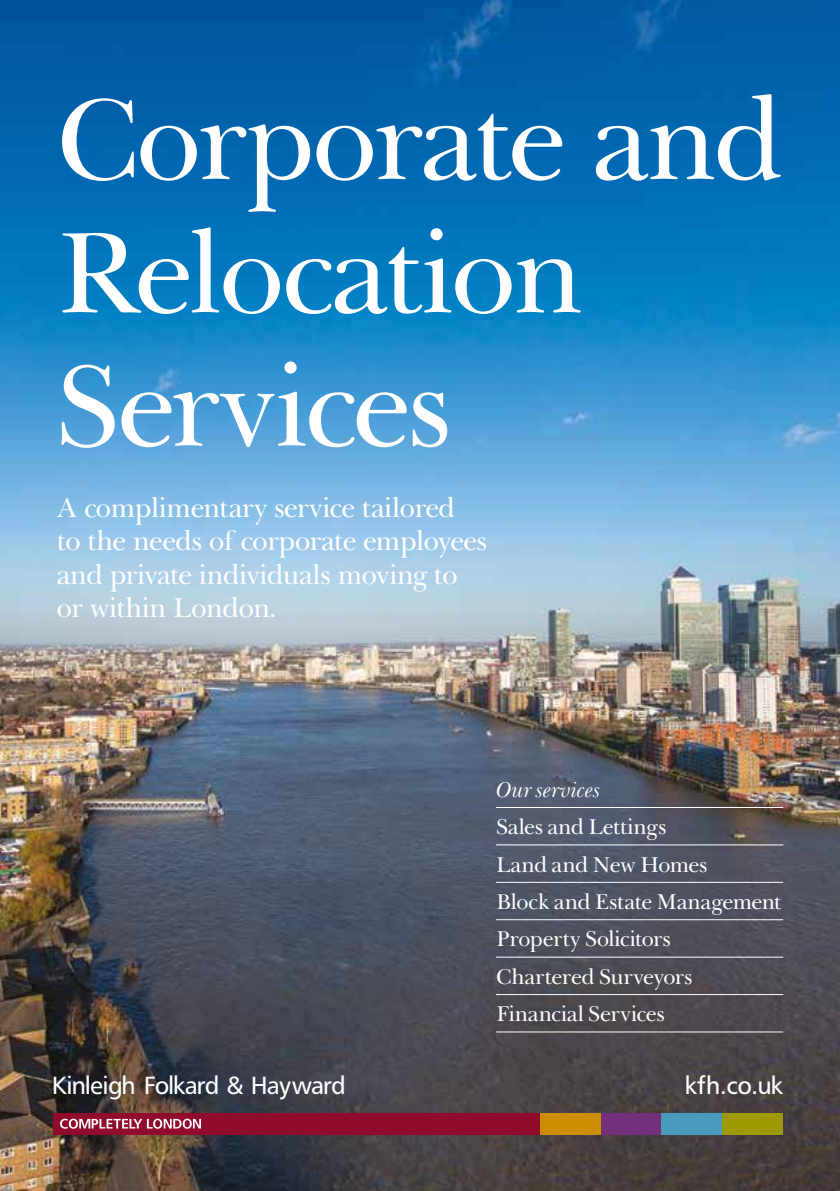
<style>
.page{position:relative;width:840px;height:1191px;background:#fff}
.page>*{position:absolute;margin:0;border:0;box-sizing:border-box;transform-origin:0 0}
.t1{font:118px/133.2px "WHS1 Baskerville";letter-spacing:-.02em;color:#fff}
.t2{font:28px/33.6px "WHS1 Baskerville";letter-spacing:-.01em;color:#fff}
.t3{font:24.8px "Humanist 777 BT Roman B";letter-spacing:-.035em;color:#fff}
.t4{font:22px/37.4px "Baskerville BT";letter-spacing:-.02em;color:#fff}
.t5{font:italic 22px "Baskerville BT";letter-spacing:-.005em;color:#fff}
</style>
<div class="page">
<img style="left:0;top:0;width:839px;height:1191px">
<hr style="left:495px;top:807px;width:287px;height:1px;background:#fff">
<hr style="left:495px;top:844px;width:287px;height:1px;background:#fff">
<hr style="left:495px;top:881px;width:287px;height:1px;background:#fff">
<hr style="left:495px;top:919px;width:287px;height:1px;background:#fff">
<hr style="left:495px;top:956px;width:287px;height:1px;background:#fff">
<hr style="left:495px;top:994px;width:287px;height:1px;background:#fff">
<hr style="left:495px;top:1031px;width:287px;height:1px;background:#fff">
<div style="left:54px;top:1113px;width:728px;height:21px;background:#910c2c"></div>
<div style="left:539px;top:1113px;width:61px;height:21px;background:#cc8e00"></div>
<div style="left:600px;top:1113px;width:61px;height:21px;background:#71317a"></div>
<div style="left:661px;top:1113px;width:60px;height:21px;background:#499abb"></div>
<div style="left:722px;top:1113px;width:60px;height:21px;background:#9f9900"></div>
<svg style="left:60px;top:1118px;width:141px;height:10px"></svg>
<h1 class="t1" style="left:57px;top:73px;width:727px">Corporate and<br>Relocation<br>Services</h1>
<p class="t2" style="left:57px;top:490px;width:431px">A complimentary service tailored<br>to the needs of corporate employees and private individuals moving to or within London.</p>
<p class="t5" style="left:495px;top:776px;width:106px">Our services</p>
<p class="t4" style="left:495px;top:808px;width:287px">Sales and Lettings<br>Land and New Homes<br>Block and Estate Management<br>Property Solicitors<br>Chartered Surveyors<br>Financial Services</p>
<p class="t3" style="left:52px;top:1069px;width:295px">Kinleigh Folkard &amp; Hayward</p>
<p class="t3" style="left:684px;top:1069px;width:100px">kfh.co.uk</p>
</div>
